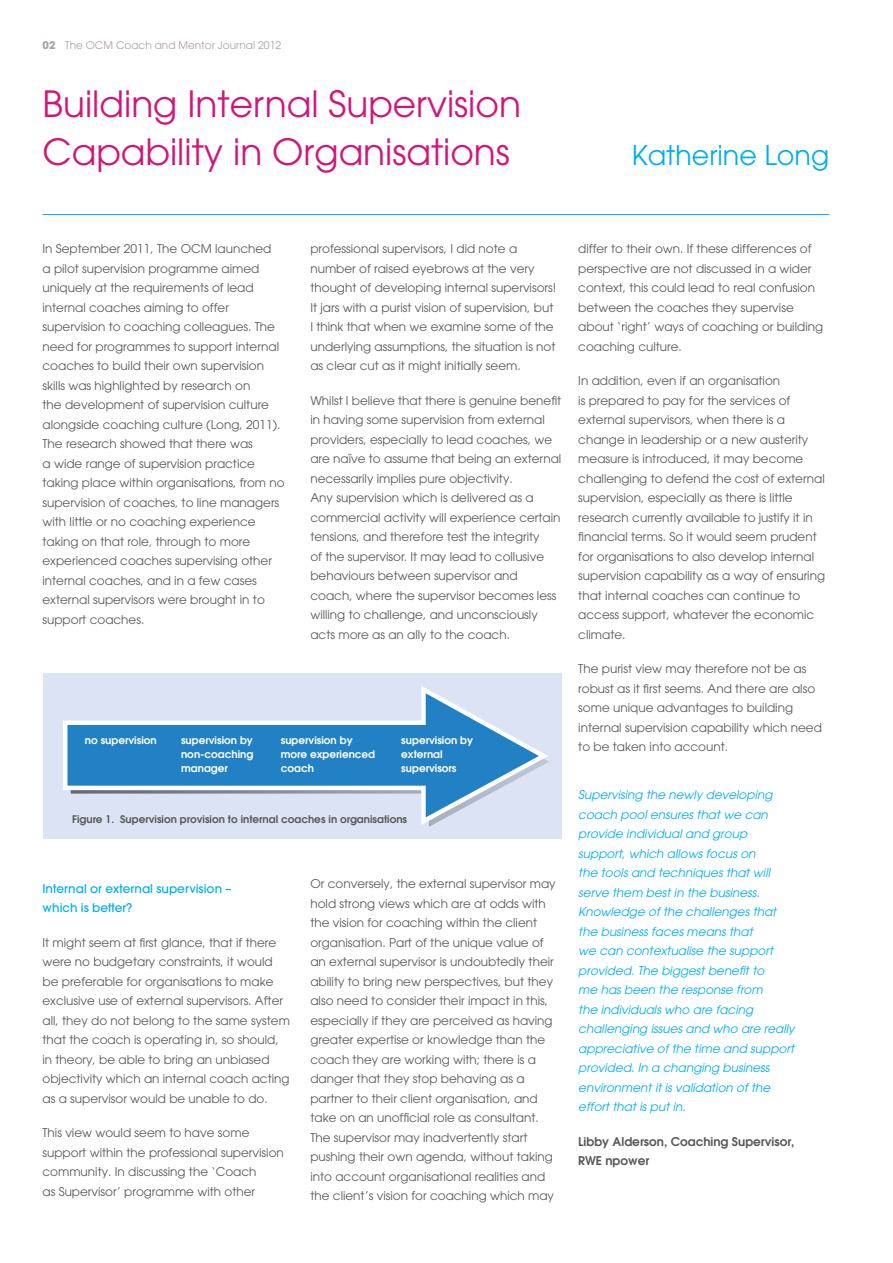
<style>
.page{position:relative;width:893px;height:1263px;background:#fff}
.page>*{position:absolute;margin:0;border:0;box-sizing:border-box;transform-origin:0 0}
.t1{font:36px/48px "Avant Garde";color:#d0167b}
.t2{font:27px "Avant Garde";color:#00aeef}
.t3{font:12px/19.5px "Avant Garde";color:#58595b}
.t4{font:italic 12px/19.5px "Avant Garde";color:#00aeef}
.t5{font:500 12px/19.5px "Avant Garde";color:#00aeef}
.t6{font:600 12px/19.5px "Avant Garde";color:#58595b}
.t7{font:10.5px "Avant Garde";color:#aba39e}
.t8{font:600 10.35px/14px "Avant Garde";color:#fff}
.t9{font:600 10.35px "Avant Garde";color:#58595b}
.s1{font-weight:700}
</style>
<div class="page">
<hr style="left:43px;top:214px;width:786px;height:1px;background:#00aeef">
<div style="left:43px;top:673px;width:518px;height:165px;background:#dbe3f4"></div>
<svg style="left:63px;top:686px;width:486px;height:141px"></svg>
<p class="t7" style="left:43px;top:39px;width:240px"><span class="s1">02</span> The OCM Coach and Mentor Journal 2012</p>
<h1 class="t1" style="left:43px;top:80px;width:480px">Building Internal Supervision<br>Capability in Organisations</h1>
<h2 class="t2" style="left:632px;top:139px;width:199px">Katherine Long</h2>
<p class="t3" style="left:43px;top:239px;width:244px">In September 2011, The OCM launched<br>a pilot supervision programme aimed uniquely at the requirements of lead internal coaches aiming to offer supervision to coaching colleagues. The need for programmes to support internal coaches to build their own supervision skills was highlighted by research on<br>the development of supervision culture alongside coaching culture (Long, 2011).<br>The research showed that there was<br>a wide range of supervision practice taking place within organisations, from no supervision of coaches, to line managers with little or no coaching experience taking on that role, through to more experienced coaches supervising other internal coaches, and in a few cases external supervisors were brought in to support coaches.</p>
<p class="t3" style="left:310px;top:239px;width:247px">professional supervisors, I did note a number of raised eyebrows at the very thought of developing internal supervisors!<br>It jars with a purist vision of supervision, but I think that when we examine some of the underlying assumptions, the situation is not as clear cut as it might initially seem.</p>
<p class="t3" style="left:310px;top:391px;width:252px">Whilst I believe that there is genuine benefit in having some supervision from external providers, especially to lead coaches, we are naïve to assume that being an external necessarily implies pure objectivity.<br>Any supervision which is delivered as a commercial activity will experience certain tensions, and therefore test the integrity<br>of the supervisor. It may lead to collusive behaviours between supervisor and coach, where the supervisor becomes less willing to challenge, and unconsciously acts more as an ally to the coach.</p>
<p class="t8" style="left:85px;top:733px;width:73px">no supervision</p>
<p class="t8" style="left:181px;top:733px;width:74px;text-align:justify">supervision by non-coaching manager</p>
<p class="t8" style="left:281px;top:733px;width:96px">supervision by more experienced coach</p>
<p class="t8" style="left:401px;top:733px;width:73px">supervision by external supervisors</p>
<p class="t9" style="left:72px;top:812px;width:337px">Figure 1. Supervision provision to internal coaches in organisations</p>
<p class="t5" style="left:43px;top:878px;width:190px">Internal or external supervision – which is better?</p>
<p class="t3" style="left:43px;top:932px;width:249px">It might seem at first glance, that if there were no budgetary constraints, it would be preferable for organisations to make exclusive use of external supervisors. After all, they do not belong to the same system that the coach is operating in, so should, in theory, be able to bring an unbiased objectivity which an internal coach acting as a supervisor would be unable to do.</p>
<p class="t3" style="left:43px;top:1123px;width:243px">This view would seem to have some support within the professional supervision community. In discussing the ‘Coach<br>as Supervisor’ programme with other</p>
<p class="t3" style="left:310px;top:874px;width:247px">Or conversely, the external supervisor may hold strong views which are at odds with the vision for coaching within the client organisation. Part of the unique value of an external supervisor is undoubtedly their ability to bring new perspectives, but they also need to consider their impact in this, especially if they are perceived as having greater expertise or knowledge than the coach they are working with; there is a danger that they stop behaving as a partner to their client organisation, and take on an unofficial role as consultant.<br>The supervisor may inadvertently start pushing their own agenda, without taking into account organisational realities and the client’s vision for coaching which may</p>
<p class="t3" style="left:578px;top:239px;width:246px">differ to their own. If these differences of perspective are not discussed in a wider context, this could lead to real confusion between the coaches they supervise about ‘right’ ways of coaching or building coaching culture.</p>
<p class="t3" style="left:578px;top:371px;width:248px">In addition, even if an organisation<br>is prepared to pay for the services of external supervisors, when there is a change in leadership or a new austerity measure is introduced, it may become challenging to defend the cost of external supervision, especially as there is little research currently available to justify it in financial terms. So it would seem prudent for organisations to also develop internal supervision capability as a way of ensuring that internal coaches can continue to access support, whatever the economic climate.</p>
<p class="t3" style="left:578px;top:659px;width:245px">The purist view may therefore not be as robust as it first seems. And there are also some unique advantages to building internal supervision capability which need to be taken into account.</p>
<p class="t4" style="left:578px;top:785px;width:218px">Supervising the newly developing coach pool ensures that we can provide individual and group support, which allows focus on<br>the tools and techniques that will serve them best in the business.<br>Knowledge of the challenges that the business faces means that<br>we can contextualise the support provided. The biggest benefit to<br>me has been the response from<br>the individuals who are facing challenging issues and who are really appreciative of the time and support provided. In a changing business environment it is validation of the effort that is put in.</p>
<p class="t6" style="left:578px;top:1131px;width:218px">Libby Alderson, Coaching Supervisor,<br>RWE npower</p>
</div>
